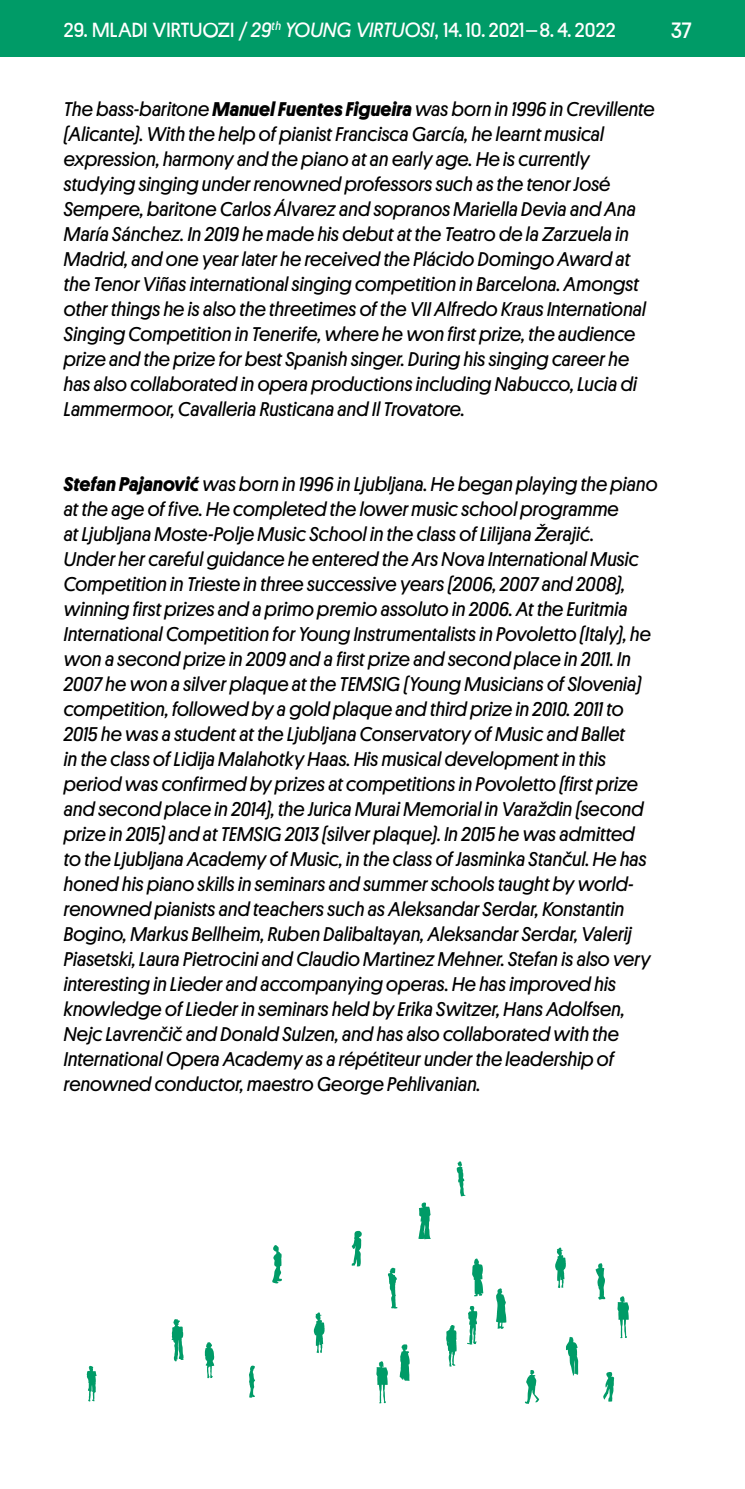
<style>
.page{position:relative;width:745px;height:1489px;background:#fff}
.page>*{position:absolute;margin:0;border:0;box-sizing:border-box;transform-origin:0 0}
.t1{font:22.5px "Platform";color:#fff}
.t2{font:20.75px "Platform";letter-spacing:.01em;color:#fff}
.t3{font:italic 20px/25px "Platform";letter-spacing:.01em;color:#000}
.s1{font-style:italic}
.s2{font-weight:700}
</style>
<div class="page">
<div style="left:0;top:0;width:744px;height:57px;background:#009b67"></div>
<svg style="left:496px;top:1288px;width:10px;height:40px"></svg>
<svg style="left:387px;top:1267px;width:10px;height:41px"></svg>
<svg style="left:446px;top:1325px;width:10px;height:41px"></svg>
<svg style="left:617px;top:1296px;width:11px;height:41px"></svg>
<svg style="left:171px;top:1319px;width:12px;height:42px"></svg>
<svg style="left:555px;top:1247px;width:10px;height:40px"></svg>
<svg style="left:566px;top:1336px;width:12px;height:39px"></svg>
<svg style="left:399px;top:1344px;width:10px;height:36px"></svg>
<svg style="left:467px;top:1306px;width:10px;height:38px"></svg>
<svg style="left:472px;top:1258px;width:11px;height:38px"></svg>
<svg style="left:249px;top:1365px;width:6px;height:32px"></svg>
<svg style="left:595px;top:1263px;width:10px;height:36px"></svg>
<svg style="left:603px;top:1372px;width:10px;height:29px"></svg>
<svg style="left:418px;top:1202px;width:12px;height:37px"></svg>
<svg style="left:205px;top:1342px;width:9px;height:36px"></svg>
<svg style="left:87px;top:1365px;width:10px;height:36px"></svg>
<svg style="left:456px;top:1161px;width:9px;height:35px"></svg>
<svg style="left:524px;top:1370px;width:15px;height:33px"></svg>
<svg style="left:351px;top:1230px;width:10px;height:36px"></svg>
<svg style="left:272px;top:1245px;width:10px;height:38px"></svg>
<svg style="left:376px;top:1361px;width:11px;height:42px"></svg>
<svg style="left:313px;top:1312px;width:11px;height:40px"></svg>
<p class="t2" style="left:64px;top:15px;width:552px">29. MLADI VIRTUOZI / <span class="s1">29</span><sup>th</sup> <span class="s1">YOUNG VIRTUOSI</span>, 14. 10. 2021–8. 4. 2022</p>
<p class="t1" style="left:670px;top:14px;width:22px">37</p>
<p class="t3" style="left:64px;top:95px;width:592px">The bass-baritone <span class="s2">Manuel Fuentes Figueira</span> was born in 1996 in Crevillente (Alicante). With the help of pianist Francisca García, he learnt musical expression, harmony and the piano at an early age. He is currently studying singing under renowned professors such as the tenor José Sempere, baritone Carlos Álvarez and sopranos Mariella Devia and Ana María Sánchez. In 2019 he made his debut at the Teatro de la Zarzuela in Madrid, and one year later he received the Plácido Domingo Award at the Tenor Viñas international singing competition in Barcelona. Amongst other things he is also the threetimes of the VII Alfredo Kraus International Singing Competition in Tenerife, where he won first prize, the audience prize and the prize for best Spanish singer. During his singing career he has also collaborated in opera productions including Nabucco, Lucia di Lammermoor, Cavalleria Rusticana and Il Trovatore.</p>
<p class="t3" style="left:64px;top:470px;width:595px"><span class="s2">Stefan Pajanović</span> was born in 1996 in Ljubljana. He began playing the piano at the age of five. He completed the lower music school programme<br>at Ljubljana Moste-Polje Music School in the class of Lilijana Žerajić.<br>Under her careful guidance he entered the Ars Nova International Music Competition in Trieste in three successive years (2006, 2007 and 2008), winning first prizes and a primo premio assoluto in 2006. At the Euritmia International Competition for Young Instrumentalists in Povoletto (Italy), he won a second prize in 2009 and a first prize and second place in 2011. In 2007 he won a silver plaque at the TEMSIG (Young Musicians of Slovenia) competition, followed by a gold plaque and third prize in 2010. 2011 to 2015 he was a student at the Ljubljana Conservatory of Music and Ballet<br>in the class of Lidija Malahotky Haas. His musical development in this period was confirmed by prizes at competitions in Povoletto (first prize and second place in 2014), the Jurica Murai Memorial in Varaždin (second prize in 2015) and at TEMSIG 2013 (silver plaque). In 2015 he was admitted<br>to the Ljubljana Academy of Music, in the class of Jasminka Stančul. He has honed his piano skills in seminars and summer schools taught by world&shy;renowned pianists and teachers such as Aleksandar Serdar, Konstantin Bogino, Markus Bellheim, Ruben Dalibaltayan, Aleksandar Serdar, Valerij Piasetski, Laura Pietrocini and Claudio Martinez Mehner. Stefan is also very interesting in Lieder and accompanying operas. He has improved his knowledge of Lieder in seminars held by Erika Switzer, Hans Adolfsen, Nejc Lavrenčič and Donald Sulzen, and has also collaborated with the International Opera Academy as a répétiteur under the leadership of renowned conductor, maestro George Pehlivanian.</p>
</div>
